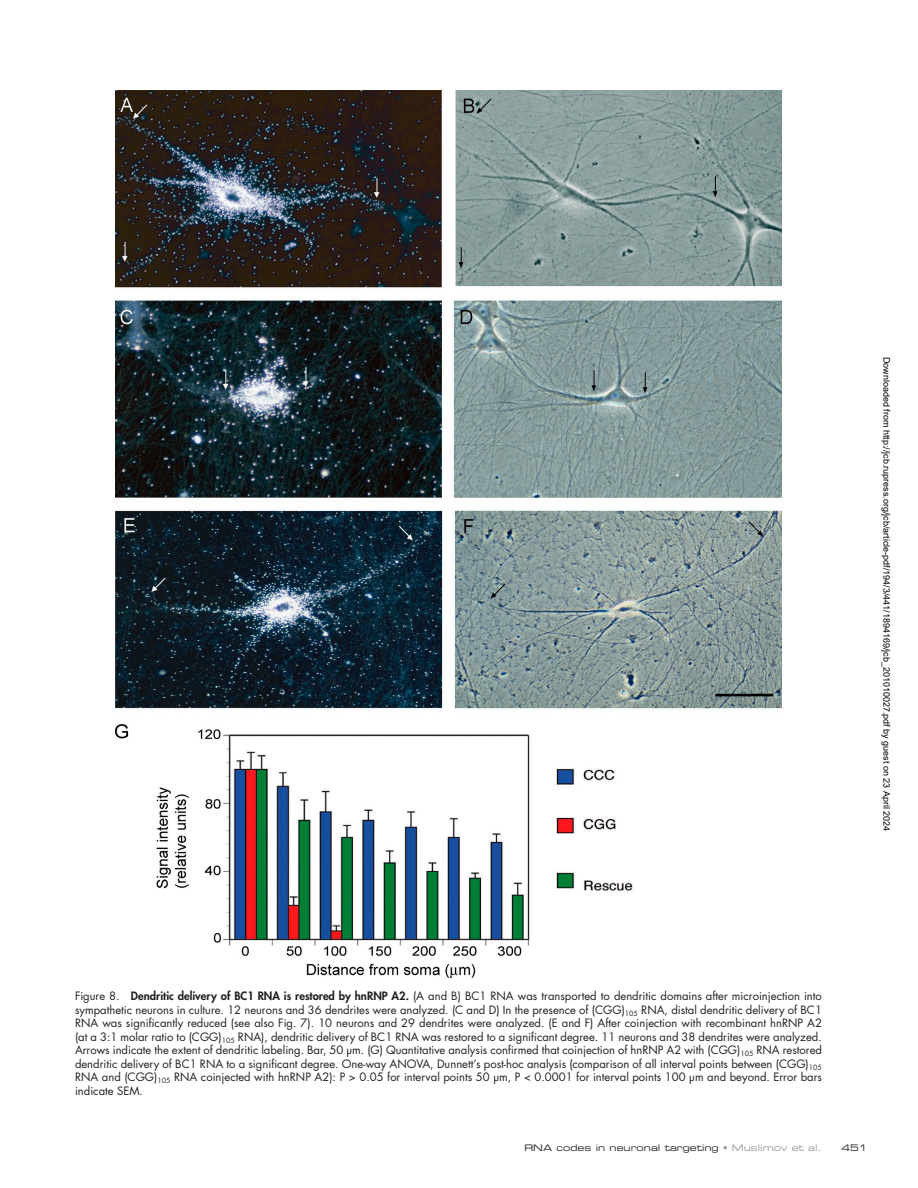
<style>
.page{position:relative;width:918px;height:1188px;background:#fff}
.page>*{position:absolute;margin:0;border:0;box-sizing:border-box;transform-origin:0 0}
.t1{font:11.25px/13.5px "Futura Std";color:#231f20;text-align:justify}
.t2{font:9px "Arial";color:#000}
.t3{font:9px "Eurostile LT Std Ex 2";color:#231f20}
.s1{font-weight:800}
.s2{color:#949698}
</style>
<div class="page">
<img style="left:115px;top:90px;width:666px;height:887px">
<p class="t2" style="left:890px;top:357px;width:476px;rotate:90deg">Downloaded from http://jcb.rupress.org/jcb/article-pdf/194/3/441/1894169/jcb_201010027.pdf by guest on 23 April 2024</p>
<p class="t1" style="left:75px;top:990px;width:749px">Figure 8. <span class="s1">Dendritic delivery of BC1 RNA is restored by hnRNP A2.</span> (A and B) BC1 RNA was transported to dendritic domains after microinjection into sympathetic neurons in culture. 12 neurons and 36 dendrites were analyzed. (C and D) In the presence of (CGG)<sub>105</sub> RNA, distal dendritic delivery of BC1<br>RNA was significantly reduced (see also Fig. 7). 10 neurons and 29 dendrites were analyzed. (E and F) After coinjection with recombinant hnRNP A2 (at a 3:1 molar ratio to (CGG)<sub>105</sub> RNA), dendritic delivery of BC1 RNA was restored to a significant degree. 11 neurons and 38 dendrites were analyzed.<br>Arrows indicate the extent of dendritic labeling. Bar, 50 µm. (G) Quantitative analysis confirmed that coinjection of hnRNP A2 with (CGG)<sub>105</sub> RNA restored dendritic delivery of BC1 RNA to a significant degree. One-way ANOVA, Dunnett’s post-hoc analysis (comparison of all interval points between (CGG)<sub>105<br></sub>RNA and (CGG)<sub>105</sub> RNA coinjected with hnRNP A2): P &gt; 0.05 for interval points 50 µm, P &lt; 0.0001 for interval points 100 µm and beyond. Error bars indicate SEM.</p>
<p class="t3" style="left:524px;top:1142px;width:299px">RNA codes in neuronal targeting <span class="s2">• Muslimov et al.</span></p>
<p class="t3" style="left:842px;top:1142px;width:28px">451</p>
</div>
